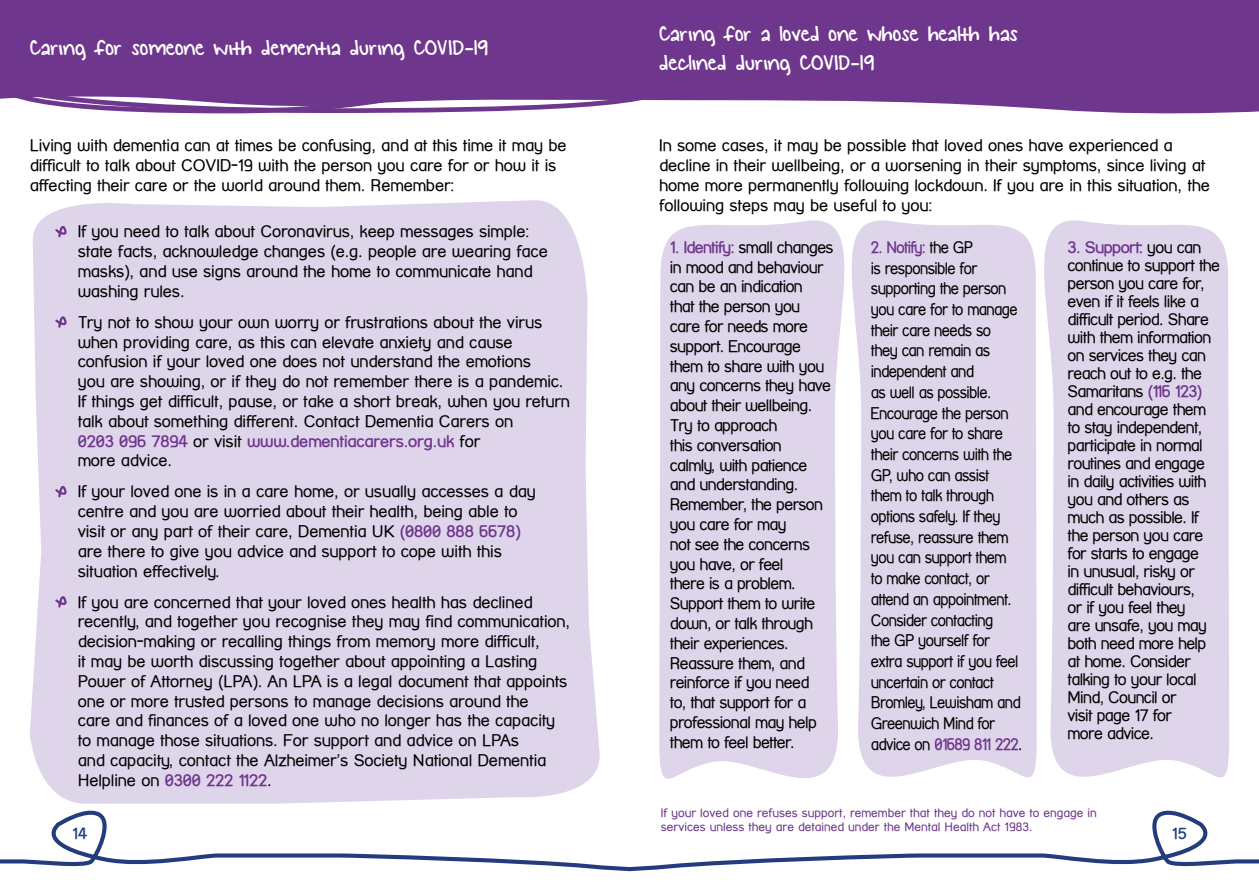
<style>
.page{position:relative;width:1259px;height:893px;background:#fff}
.page>*{position:absolute;margin:0;border:0;box-sizing:border-box;transform-origin:0 0}
.t1{font:24px/28.8px "KG Small Town Southern Girl";color:#fff}
.t2{font:16.5px/19.8px "Street Corner";letter-spacing:-.01em;color:#000}
.t3{font:16.5px/18px "Street Corner";letter-spacing:-.04em;color:#000}
.t4{font:16.5px/20.7px "Street Corner";letter-spacing:-.04em;color:#000;scale:.9 1}
.t5{font:700 15.9px "Street Corner";color:#223c7e}
.t6{font:12px/14.4px "Street Corner";color:#6e368c}
.s1{font-weight:700;color:#6e368c}
</style>
<div class="page">
<svg style="left:0;top:811px;width:1259px;height:61px"></svg>
<div style="left:0;top:0;width:1259px;height:113px;background:#6e368c"></div>
<div style="left:30px;top:200px;width:570px;height:604px;background:#dfd5eb"></div>
<svg style="left:53px;top:224px;width:13px;height:15px"></svg>
<svg style="left:53px;top:314px;width:13px;height:15px"></svg>
<svg style="left:53px;top:484px;width:13px;height:15px"></svg>
<svg style="left:53px;top:594px;width:13px;height:15px"></svg>
<svg style="left:869px;top:220px;width:150px;height:601px;background:#e2d8ec"></svg>
<svg style="left:1019px;top:220px;width:210px;height:601px;fill:#dfd5eb"></svg>
<svg style="left:659px;top:220px;width:210px;height:603px;fill:#dfd5eb"></svg>
<h1 class="t1" style="left:30px;top:35px;width:460px">Caring for someone with dementia during COVID-19</h1>
<p class="t2" style="left:30px;top:136px;width:538px">Living with dementia can at times be confusing, and at this time it may be difficult to talk about COVID-19 with the person you care for or how it is affecting their care or the world around them. Remember:</p>
<p class="t2" style="left:78px;top:222px;width:472px">If you need to talk about Coronavirus, keep messages simple: state facts, acknowledge changes (e.g. people are wearing face masks), and use signs around the home to communicate hand washing rules.</p>
<p class="t2" style="left:78px;top:312px;width:494px">Try not to show your own worry or frustrations about the virus when providing care, as this can elevate anxiety and cause confusion if your loved one does not understand the emotions<br>you are showing, or if they do not remember there is a pandemic.<br>If things get difficult, pause, or take a short break, when you return talk about something different. Contact Dementia Carers on<br><span class="s1">0203 096 7894</span> or visit <span class="s1">www.dementiacarers.org.uk</span> for<br>more advice.</p>
<p class="t2" style="left:78px;top:482px;width:460px">If your loved one is in a care home, or usually accesses a day centre and you are worried about their health, being able to visit or any part of their care, Dementia UK <span class="s1">(0800 888 6678) </span>are there to give you advice and support to cope with this situation effectively.</p>
<p class="t2" style="left:78px;top:592px;width:494px">If you are concerned that your loved ones health has declined recently, and together you recognise they may find communication, decision-making or recalling things from memory more difficult,<br>it may be worth discussing together about appointing a Lasting Power of Attorney (LPA). An LPA is a legal document that appoints one or more trusted persons to manage decisions around the<br>care and finances of a loved one who no longer has the capacity to manage those situations. For support and advice on LPAs<br>and capacity, contact the Alzheimer’s Society National Dementia Helpline on <span class="s1">0300 222 1122</span>.</p>
<h1 class="t1" style="left:659px;top:21px;width:360px">Caring for a loved one whose health has declined during COVID-19</h1>
<p class="t2" style="left:659px;top:136px;width:552px">In some cases, it may be possible that loved ones have experienced a decline in their wellbeing, or a worsening in their symptoms, since living at home more permanently following lockdown. If you are in this situation, the following steps may be useful to you:</p>
<p class="t3" style="left:670px;top:237px;width:165px;line-height:19.8px"><span class="s1">1. Identify:</span> small changes in mood and behaviour can be an indication<br>that the person you care for needs more support. Encourage them to share with you any concerns they have about their wellbeing.<br>Try to approach<br>this conversation<br>calmly, with patience and understanding.<br>Remember, the person you care for may<br>not see the concerns you have, or feel<br>there is a problem.<br>Support them to write down, or talk through their experiences.<br>Reassure them, and reinforce if you need<br>to, that support for a professional may help them to feel better.</p>
<p class="t4" style="left:871px;top:237px;width:170px"><span class="s1">2. Notify:</span> the GP<br>is responsible for supporting the person you care for to manage their care needs so they can remain as independent and<br>as well as possible.<br>Encourage the person you care for to share their concerns with the<br>GP, who can assist them to talk through options safely. If they refuse, reassure them you can support them to make contact, or attend an appointment.<br>Consider contacting<br>the GP yourself for extra support if you feel uncertain or contact<br>Bromley, Lewisham and<br>Greenwich Mind for advice on <span class="s1">01689 811 222</span>.</p>
<p class="t3" style="left:1067px;top:238px;width:154px"><span class="s1">3. Support:</span> you can continue to support the person you care for, even if it feels like a difficult period. Share with them information on services they can reach out to e.g. the<br>Samaritans <span class="s1">(116 123) </span>and encourage them to stay independent, participate in normal routines and engage in daily activities with you and others as much as possible. If the person you care for starts to engage<br>in unusual, risky or difficult behaviours,<br>or if you feel they<br>are unsafe, you may both need more help at home. Consider talking to your local<br>Mind, Council or<br>visit page 17 for<br>more advice.</p>
<p class="t6" style="left:661px;top:805px;width:437px">If your loved one refuses support, remember that they do not have to engage in services unless they are detained under the Mental Health Act 1983.</p>
<p class="t5" style="left:72px;top:824px;width:17px">14</p>
<p class="t5" style="left:1172px;top:824px;width:16px">15</p>
</div>
